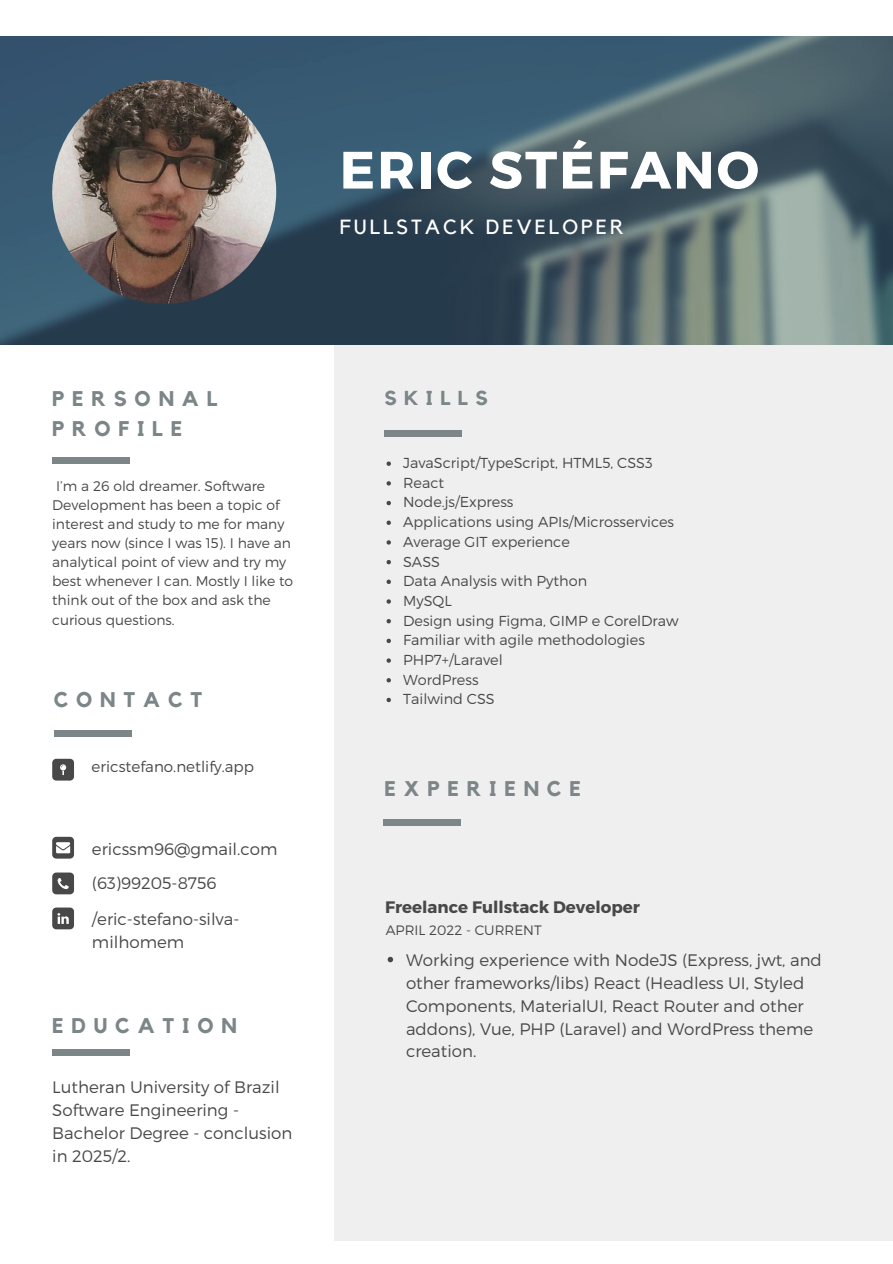
<style>
.page{position:relative;width:893px;height:1264px;background:#fff}
.page>*{position:absolute;margin:0;border:0;box-sizing:border-box;transform-origin:0 0}
.t1{font:700 52.5px "Montserrat";letter-spacing:.04em;color:#fff}
.t2{font:700 21.15px/29.5px "Kollektif";letter-spacing:.37em;color:#7c8587}
.t3{font:20.4px "Kollektif";letter-spacing:.145em;color:#fff}
.t4{font:700 20.1px "Kollektif";letter-spacing:.37em;color:#7c8587}
.t5{font:300 16.65px/23px "Montserrat";color:#484848}
.t6{font:700 16.65px "Montserrat";color:#484848}
.t7{font:300 15.15px "Montserrat";color:#484848}
.t8{font:300 14.4px/19.6px "Montserrat";color:#484848}
.t9{font:300 13.95px/19px "Montserrat";color:#484848}
.t10{font:300 13.65px "Montserrat";color:#484848}
</style>
<div class="page">
<div style="left:334px;top:313px;width:558px;height:927px;background:#efefef"></div>
<img style="left:0;top:36px;width:892px;height:308px">
<img style="left:52px;top:80px;width:224px;height:224px;border-radius:50%">
<div style="left:52px;top:457px;width:78px;height:6px;background:#7c8587"></div>
<div style="left:52px;top:1049px;width:78px;height:7px;background:#7c8587"></div>
<div style="left:54px;top:730px;width:77px;height:7px;background:#7c8587"></div>
<svg style="left:52px;top:758px;width:22px;height:22px"></svg>
<svg style="left:52px;top:836px;width:22px;height:22px"></svg>
<svg style="left:52px;top:872px;width:22px;height:22px"></svg>
<svg style="left:52px;top:907px;width:22px;height:22px"></svg>
<svg style="left:386px;top:461px;width:5px;height:5px"></svg>
<svg style="left:386px;top:481px;width:5px;height:4px"></svg>
<svg style="left:386px;top:501px;width:5px;height:4px"></svg>
<svg style="left:386px;top:520px;width:5px;height:5px"></svg>
<svg style="left:386px;top:540px;width:5px;height:4px"></svg>
<svg style="left:386px;top:560px;width:5px;height:4px"></svg>
<svg style="left:386px;top:579px;width:5px;height:5px"></svg>
<svg style="left:386px;top:599px;width:5px;height:4px"></svg>
<svg style="left:386px;top:619px;width:5px;height:4px"></svg>
<svg style="left:386px;top:638px;width:5px;height:5px"></svg>
<svg style="left:386px;top:658px;width:5px;height:4px"></svg>
<svg style="left:386px;top:678px;width:5px;height:4px"></svg>
<svg style="left:386px;top:697px;width:5px;height:5px"></svg>
<div style="left:384px;top:430px;width:78px;height:7px;background:#7c8587"></div>
<div style="left:383px;top:819px;width:78px;height:7px;background:#7c8587"></div>
<svg style="left:387px;top:956px;width:6px;height:6px"></svg>
<h1 class="t1" style="left:340px;top:136px;width:421px">ERIC STÉFANO</h1>
<p class="t3" style="left:340px;top:217px;width:285px">FULLSTACK DEVELOPER</p>
<p class="t2" style="left:52px;top:385px;width:167px">PERSONAL<br>PROFILE</p>
<p class="t9" style="left:52px;top:475px;width:242px">I’m a 26 old dreamer. Software<br>Development has been a topic of interest and study to me for many years now (since I was 15). I have an analytical point of view and try my best whenever I can. Mostly I like to think out of the box and ask the curious questions.</p>
<p class="t2" style="left:54px;top:686px;width:150px">CONTACT</p>
<p class="t7" style="left:92px;top:757px;width:164px">ericstefano.netlify.app</p>
<p class="t5" style="left:92px;top:830px;width:187px;line-height:35.2px">ericssm96@gmail.com (63)99205-8756 /eric-stefano-silva-</p>
<p class="t5" style="left:92px;top:929px;width:94px">milhomem</p>
<p class="t2" style="left:52px;top:1011px;width:186px">EDUCATION</p>
<p class="t5" style="left:52px;top:1074px;width:241px">Lutheran University of Brazil<br>Software Engineering -<br>Bachelor Degree - conclusion in 2025/2.</p>
<p class="t4" style="left:384px;top:389px;width:105px">SKILLS</p>
<p class="t8" style="left:403px;top:452px;width:277px">JavaScript/TypeScript, HTML5, CSS3<br>React<br>Node.js/Express<br>Applications using APIs/Microsservices<br>Average GIT experience<br>SASS<br>Data Analysis with Python<br>MySQL<br>Design using Figma, GIMP e CorelDraw<br>Familiar with agile methodologies<br>PHP7+/Laravel<br>WordPress<br>Tailwind CSS</p>
<p class="t2" style="left:384px;top:774px;width:198px">EXPERIENCE</p>
<p class="t6" style="left:385px;top:896px;width:256px">Freelance Fullstack Developer</p>
<p class="t5" style="left:406px;top:947px;width:417px">Working experience with NodeJS (Express, jwt, and other frameworks/libs) React (Headless UI, Styled Components, MaterialUI, React Router and other addons), Vue, PHP (Laravel) and WordPress theme creation.</p>
<p class="t10" style="left:386px;top:921px;width:157px">APRIL 2022 - CURRENT</p>
</div>
